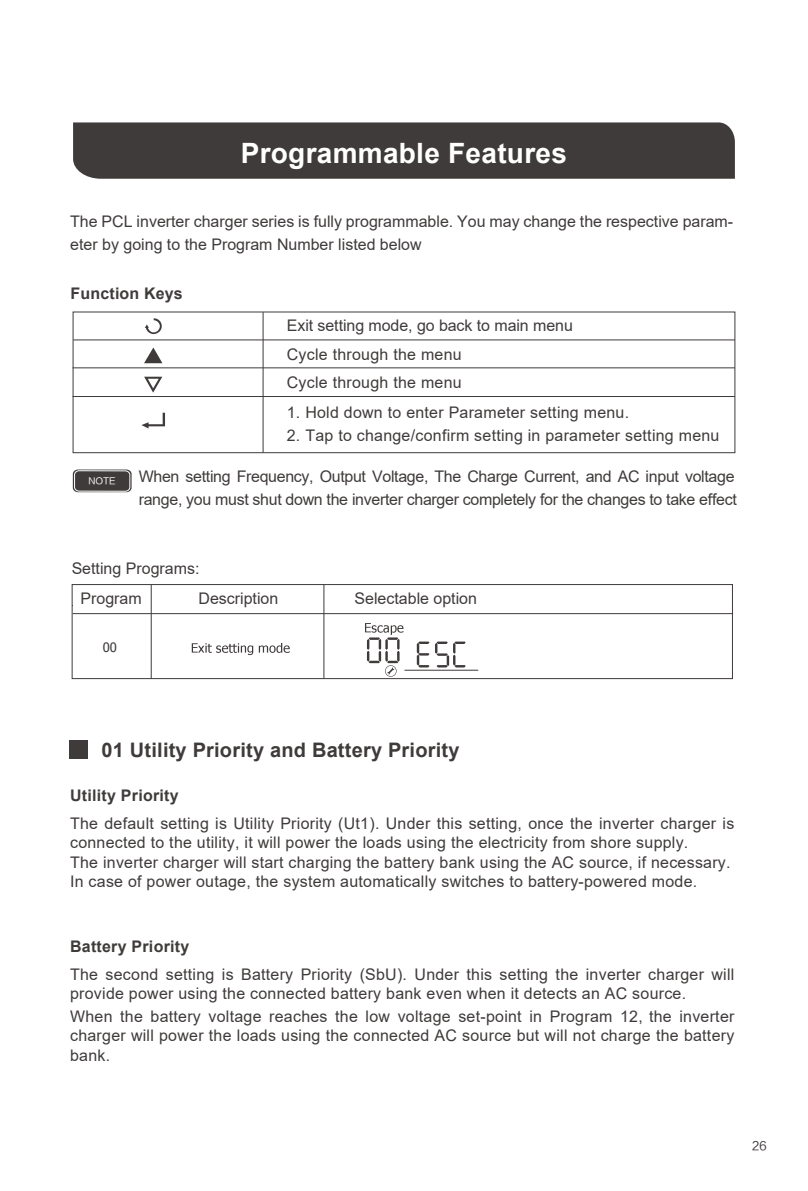
<style>
.page{position:relative;width:808px;height:1191px;background:#fff}
.page>*{position:absolute;margin:0;border:0;box-sizing:border-box;transform-origin:0 0}
.t1{font:700 28px "Arial";letter-spacing:.01em;color:#fff}
.t2{font:700 20px "Arial";letter-spacing:.01em;color:#3f3b3a}
.t3{font:16px/19.2px "Arial";letter-spacing:.015em;color:#3f3b3a}
.t4{font:16px/22.6px "Arial";letter-spacing:-.02em;color:#3f3b3a}
.t5{font:700 16px "Arial";letter-spacing:.015em;color:#3f3b3a}
.t6{font:16px "Arial";letter-spacing:-.005em;color:#3f3b3a}
.t7{font:13px "Tahoma";color:#3f3b3a}
.t8{font:12px "FZLTHJW GB1 0";color:#3f3b3a}
.t9{font:9px "FZLTHJW GB1 0";color:#fff}
</style>
<div class="page">
<div style="left:73px;top:122px;width:662px;height:57px;background:#3f3b3a"></div>
<svg style="left:192px;top:643px;width:61px;height:12px"></svg>
<svg style="left:259px;top:643px;width:31px;height:10px"></svg>
<svg style="left:417px;top:641px;width:12px;height:26px"></svg>
<svg style="left:435px;top:641px;width:31px;height:26px"></svg>
<hr style="left:404px;top:669px;width:74px;height:1px;background:#3f3b3a">
<svg style="left:365px;top:623px;width:38px;height:54px"></svg>
<div style="left:69px;top:740px;width:18px;height:19px;background:#3f3b3a"></div>
<hr style="left:73px;top:613px;width:660px;height:1px;background:#3f3b3a">
<hr style="left:151px;top:584px;width:1px;height:94px;background:#3f3b3a">
<hr style="left:323px;top:584px;width:1px;height:94px;background:#3f3b3a">
<div style="left:72px;top:584px;width:661px;height:95px;border:1px solid #3f3b3a"></div>
<div style="left:73px;top:311px;width:662px;height:142px;border:1px solid #3f3b3a"></div>
<hr style="left:73px;top:339px;width:662px;height:1px;background:#3f3b3a">
<hr style="left:73px;top:367px;width:662px;height:1px;background:#3f3b3a">
<hr style="left:73px;top:396px;width:662px;height:1px;background:#3f3b3a">
<hr style="left:263px;top:312px;width:1px;height:140px;background:#3f3b3a">
<svg style="left:145px;top:318px;width:17px;height:16px"></svg>
<svg style="left:144px;top:347px;width:18px;height:16px"></svg>
<svg style="left:144px;top:377px;width:18px;height:16px"></svg>
<svg style="left:141px;top:413px;width:24px;height:15px"></svg>
<div style="left:73px;top:469px;width:59px;height:23px;background:#3f3b3a;border-radius:5px"></div>
<div style="left:74px;top:470px;width:56px;height:21px;border:1px solid #fdfefe;border-radius:4px"></div>
<h1 class="t1" style="left:241px;top:133px;width:328px">Programmable Features</h1>
<p class="t3" style="left:70px;top:210px;width:664px;line-height:23.2px">The PCL inverter charger series is fully programmable. You may change the respective param&shy;eter by going to the Program Number listed below</p>
<p class="t5" style="left:71px;top:282px;width:114px">Function Keys</p>
<p class="t6" style="left:287px;top:315px;width:288px">Exit setting mode, go back to main menu</p>
<p class="t3" style="left:287px;top:340px;width:176px;line-height:27.6px">Cycle through the menu<br>Cycle through the menu</p>
<p class="t3" style="left:287px;top:426px;width:434px">2. Tap to change/confirm setting in parameter setting menu</p>
<p class="t3" style="left:287px;top:402px;width:344px">1. Hold down to enter Parameter setting menu.</p>
<p class="t9" style="left:89px;top:476px;width:29px">NOTE</p>
<p class="t4" style="left:139px;top:465px;width:599px">When setting Frequency, Output Voltage, The Charge Current, and AC input voltage range, you must shut down the inverter charger completely for the changes to take effect</p>
<p class="t3" style="left:198px;top:553px;width:81px;line-height:30.2px;text-indent:-127px">Setting Programs:<br>Description</p>
<p class="t3" style="left:81px;top:588px;width:63px">Program</p>
<p class="t7" style="left:103px;top:638px;width:16px">00</p>
<p class="t3" style="left:354px;top:588px;width:124px">Selectable option</p>
<p class="t2" style="left:102px;top:735px;width:359px">01 Utility Priority and Battery Priority</p>
<p class="t5" style="left:70px;top:784px;width:110px">Utility Priority</p>
<p class="t3" style="left:70px;top:814px;width:666px">The default setting is Utility Priority (Ut1). Under this setting, once the inverter charger is connected to the utility, it will power the loads using the electricity from shore supply.<br>The inverter charger will start charging the battery bank using the AC source, if necessary.<br>In case of power outage, the system automatically switches to battery-powered mode.</p>
<p class="t5" style="left:70px;top:935px;width:121px">Battery Priority</p>
<p class="t3" style="left:70px;top:965px;width:666px">The second setting is Battery Priority (SbU). Under this setting the inverter charger will provide power using the connected battery bank even when it detects an AC source.</p>
<p class="t3" style="left:70px;top:1006px;width:666px;text-align:justify">When the battery voltage reaches the low voltage set-point in Program 12, the inverter charger will power the loads using the connected AC source but will not charge the battery bank.</p>
<p class="t8" style="left:752px;top:1139px;width:16px">26</p>
</div>
